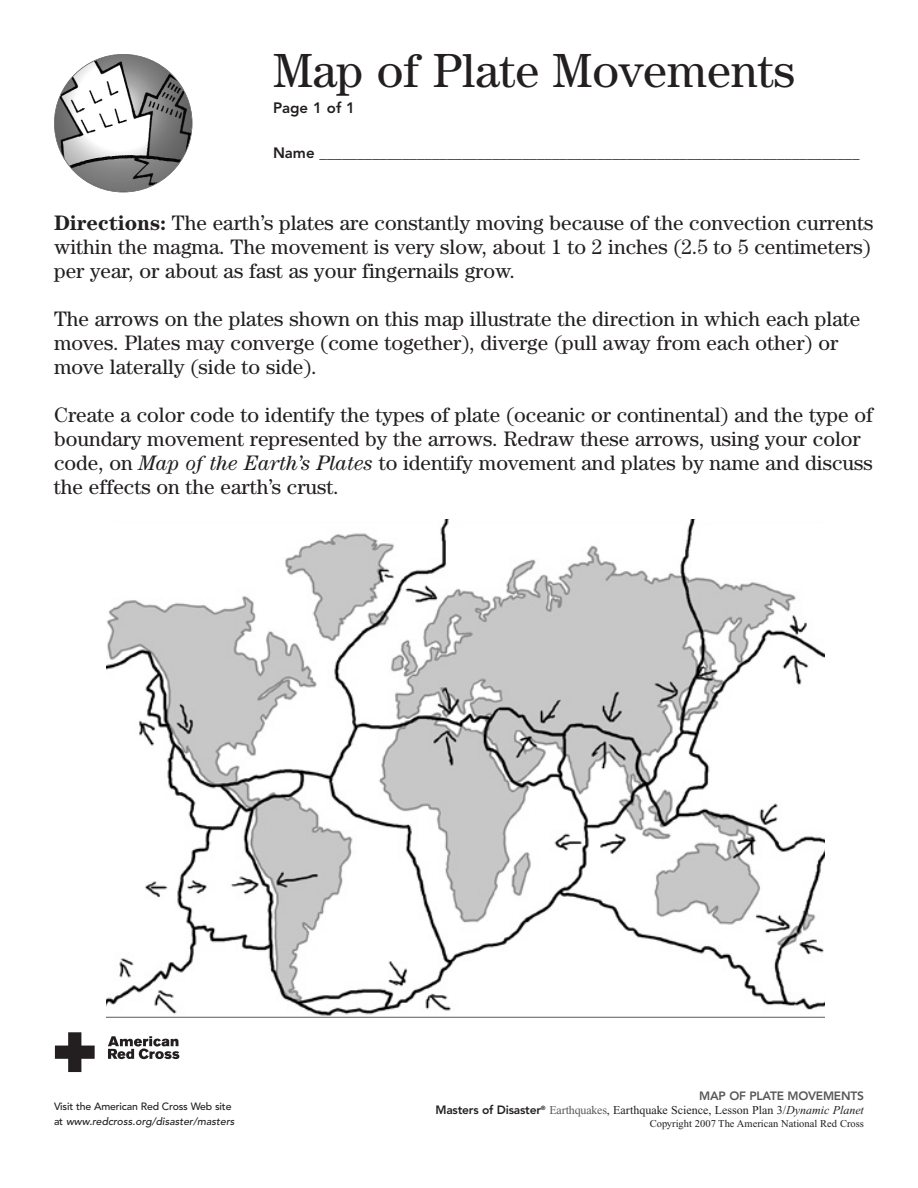
<style>
.page{position:relative;width:918px;height:1188px;background:#fff}
.page>*{position:absolute;margin:0;border:0;box-sizing:border-box;transform-origin:0 0}
.t1{font:48px "Century";color:#231f20}
.t2{font:21px/24px "Century";color:#231f20}
.t3{font:800 15px "Avenir";color:#231f20}
.t4{font:12px "Times New Roman";color:#231f20}
.t5{font:800 12px "Avenir";letter-spacing:-.02em;color:#57585a}
.t6{font:500 10.5px/15px "Avenir";letter-spacing:-.015em;color:#231f20}
.t7{font:10.5px "Times New Roman";color:#231f20}
.s1{font-weight:700}
.s2{font-style:italic}
.s3{font-family:"Avenir";font-weight:800}
.s4{color:#57585a}
</style>
<div class="page">
<img style="left:54px;top:54px;width:138px;height:138px;border-radius:50%">
<svg style="left:55px;top:1032px;width:40px;height:40px"></svg>
<svg style="left:108px;top:1036px;width:71px;height:23px"></svg>
<img style="left:106px;top:520px;width:718px;height:498px">
<h1 class="t1" style="left:273px;top:53px;width:524px">Map of Plate Movements</h1>
<p class="t3" style="left:273px;top:101px;width:84px">Page 1 of 1</p>
<p class="t3" style="left:273px;top:146px;width:588px">Name ________________________________________________________________________</p>
<p class="t2" style="left:54px;top:213px;width:821px"><span class="s1">Directions:</span> The earth’s plates are constantly moving because of the convection currents within the magma. The movement is very slow, about 1 to 2 inches (2.5 to 5 centimeters) per year, or about as fast as your fingernails grow.</p>
<p class="t2" style="left:54px;top:309px;width:808px">The arrows on the plates shown on this map illustrate the direction in which each plate moves. Plates may converge (come together), diverge (pull away from each other) or move laterally (side to side).</p>
<p class="t2" style="left:54px;top:405px;width:821px">Create a color code to identify the types of plate (oceanic or continental) and the type of boundary movement represented by the arrows. Redraw these arrows, using your color code, on <span class="s2">Map of the Earth’s Plates</span> to identify movement and plates by name and discuss the effects on the earth’s crust.</p>
<p class="t6" style="left:54px;top:1100px;width:184px">Visit the American Red Cross Web site at www.redcross.org/disaster/masters</p>
<p class="t5" style="left:699px;top:1090px;width:166px">MAP OF PLATE MOVEMENTS</p>
<p class="t4" style="left:436px;top:1105px;width:430px"><span class="s3">Masters of Disaster</span><sup>®</sup> <span class="s4">Earthquakes</span>, Earthquake Science, Lesson Plan 3/<span class="s2">Dynamic Planet</span></p>
<p class="t7" style="left:650px;top:1119px;width:216px">Copyright 2007 The American National Red Cross</p>
</div>
